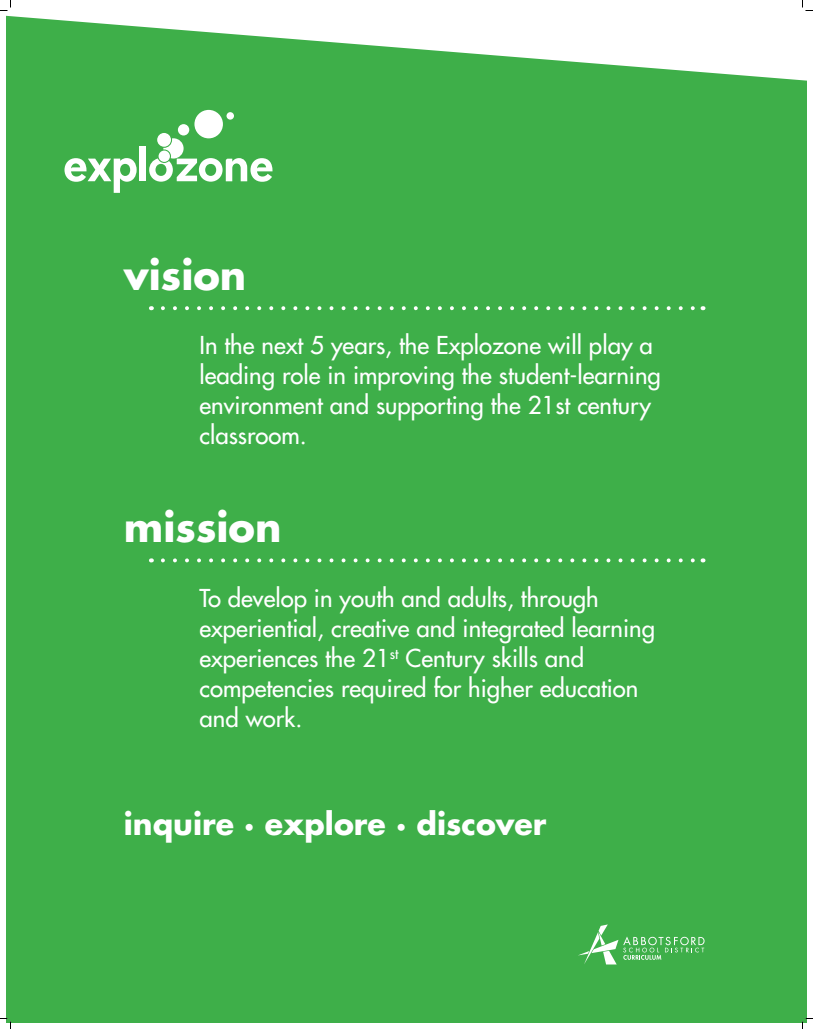
<style>
.page{position:relative;width:813px;height:1029px;background:#fff}
.page>*{position:absolute;margin:0;border:0;box-sizing:border-box;transform-origin:0 0}
.t1{font:700 40px "Futura Std";color:#fff}
.t2{font:700 30px "Futura Std";color:#fff}
.t3{font:500 24px/30px "Futura Std";color:#fff}
</style>
<div class="page">
<div style="left:6px;top:6px;width:801px;height:1017px;background:#3eaf49"></div>
<svg style="left:6px;top:6px;width:801px;height:75px;fill:#fff"></svg>
<svg style="left:65px;top:158px;width:72px;height:35px"></svg>
<div style="left:140px;top:146px;width:6px;height:35px;background:#fff"></div>
<div style="left:227px;top:112px;width:7px;height:8px;background:#fff;border-radius:50%"></div>
<div style="left:178px;top:124px;width:11px;height:11px;background:#fff;border-radius:50%"></div>
<div style="left:194px;top:110px;width:29px;height:28px;background:#fff;border-radius:50%"></div>
<div style="left:157px;top:133px;width:14px;height:14px;background:#fff;border-radius:50%"></div>
<svg style="left:149px;top:138px;width:123px;height:44px"></svg>
<svg style="left:578px;top:924px;width:127px;height:40px"></svg>
<svg style="left:163px;top:306px;width:532px;height:4px"></svg>
<svg style="left:163px;top:558px;width:532px;height:4px"></svg>
<svg style="left:0;top:0;width:11px;height:11px"></svg>
<svg style="left:0;top:1018px;width:11px;height:11px"></svg>
<svg style="left:802px;top:0;width:11px;height:11px"></svg>
<svg style="left:802px;top:1018px;width:11px;height:11px"></svg>
<p class="t1" style="left:124px;top:248px;width:124px">vision</p>
<p class="t3" style="left:200px;top:331px;width:463px">In the next 5 years, the Explozone will play a leading role in improving the student-learning environment and supporting the 21st century classroom.</p>
<p class="t1" style="left:124px;top:501px;width:159px">mission</p>
<p class="t3" style="left:200px;top:583px;width:457px">To develop in youth and adults, through experiential, creative and integrated learning experiences the 21<sup>st</sup> Century skills and competencies required for higher education and work.</p>
<p class="t2" style="left:124px;top:804px;width:424px">inquire · explore · discover</p>
</div>
